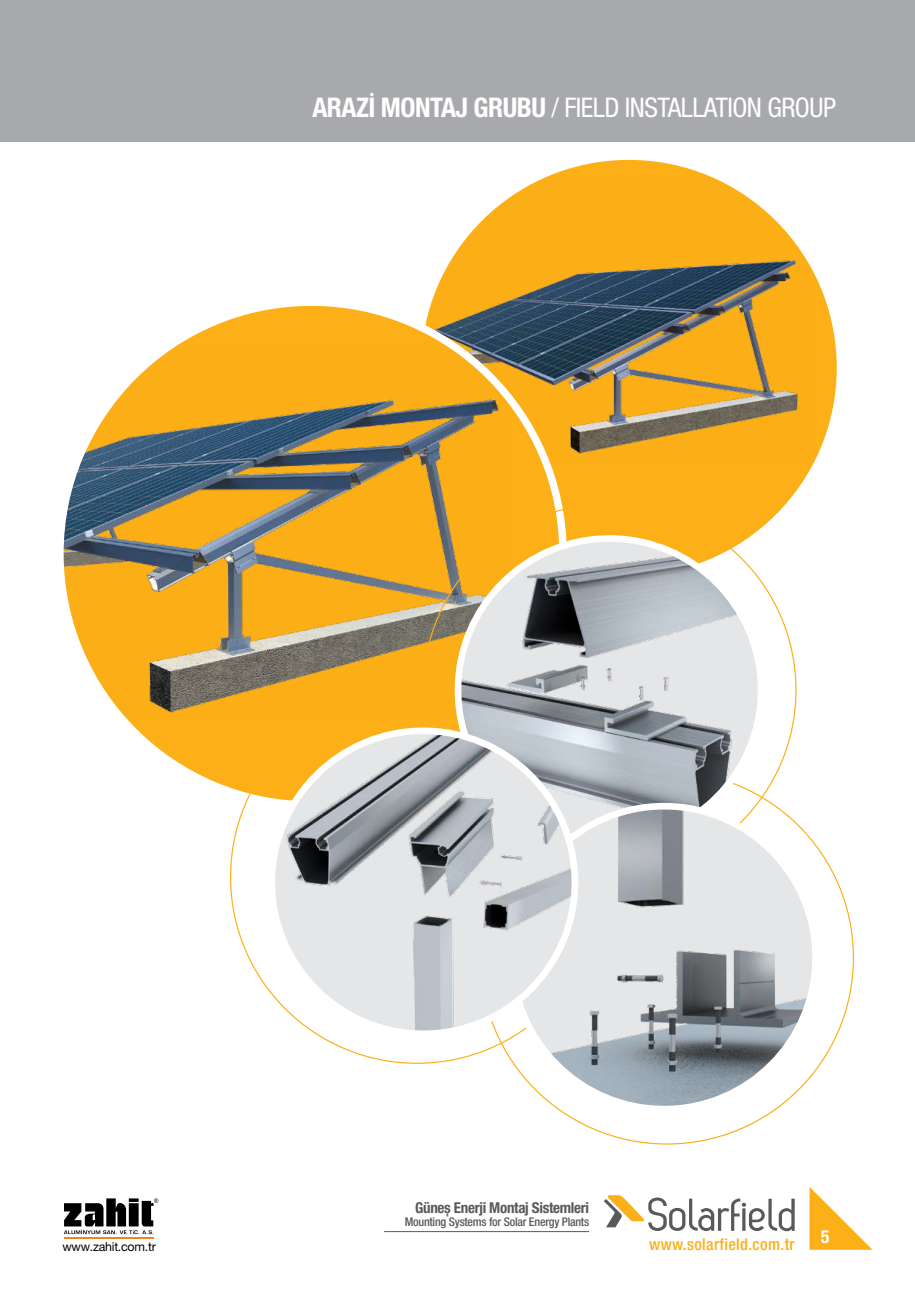
<style>
.page{position:relative;width:915px;height:1306px;background:#fff}
.page>*{position:absolute;margin:0;border:0;box-sizing:border-box;transform-origin:0 0}
.t1{font:condensed 27.15px "Helvetica Neue LT Pro";letter-spacing:-.02em;color:#fff}
.t2{font:700 condensed 18.15px "Helvetica Neue LT Pro";color:#fff}
.t3{font:500 condensed 16.35px "Helvetica Neue LT Pro";letter-spacing:.02em;color:#fcaf17}
.t4{font:700 condensed 15px "Helvetica Neue LT Pro";letter-spacing:-.02em;color:#58595b}
.t5{font:12.45px "Helvetica Neue LT Pro";letter-spacing:-.02em;color:#000}
.t6{font:500 condensed 12px "Helvetica Neue LT Pro";letter-spacing:-.02em;color:#58595b}
.s1{font-weight:700}
</style>
<div class="page">
<div style="left:0;top:0;width:914px;height:142px;background:#a7a9ac"></div>
<div style="left:421px;top:160px;width:415px;height:415px;background:#fcaf17;border-radius:50%"></div>
<img style="left:429px;top:178px;width:382px;height:286px">
<div style="left:60px;top:302px;width:503px;height:503px;background:#fcaf17;border-radius:50%"></div>
<img style="left:64px;top:348px;width:446px;height:368px">
<img style="left:458px;top:539px;width:302px;height:294px">
<img style="left:512px;top:806px;width:303px;height:303px;border-radius:151px">
<img style="left:272px;top:730px;width:302px;height:303px;border-radius:151px">
<div style="left:268px;top:727px;width:310px;height:310px;border:7px solid #fff;border-radius:50%"></div>
<svg style="left:809px;top:1187px;width:63px;height:62px"></svg>
<hr style="left:384px;top:1231px;width:205px;height:1px;background:#58595b">
<svg style="left:604px;top:1195px;width:190px;height:36px"></svg>
<svg style="left:64px;top:1198px;width:94px;height:36px"></svg>
<hr style="left:64px;top:1236px;width:89px;height:2px;background:#f58220">
<p class="t1" style="left:312px;top:92px;width:525px"><span class="s1">ARAZİ MONTAJ GRUBU</span> / FIELD INSTALLATION GROUP</p>
<p class="t4" style="left:415px;top:1198px;width:175px">Güneş Enerji Montaj Sistemleri</p>
<p class="t6" style="left:404px;top:1214px;width:186px">Mounting Systems for Solar Energy Plants</p>
<p class="t5" style="left:62px;top:1238px;width:95px">www.zahit.com.tr</p>
<p class="t3" style="left:649px;top:1234px;width:147px">www.solarfield.com.tr</p>
<p class="t2" style="left:820px;top:1225px;width:10px">5</p>
</div>
